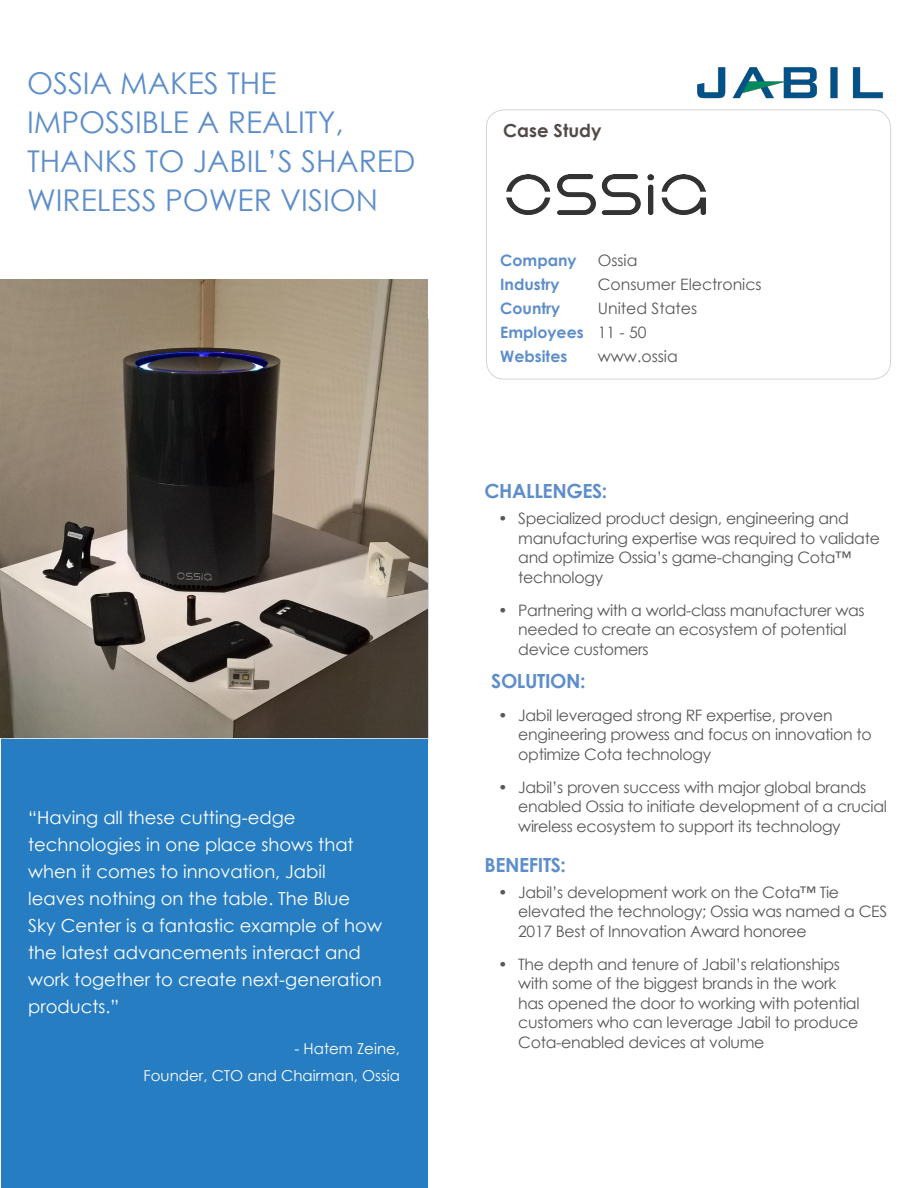
<style>
.page{position:relative;width:918px;height:1188px;background:#fff}
.page>*{position:absolute;margin:0;border:0;box-sizing:border-box;transform-origin:0 0}
.bullet_subhead{font:30px/39px "Century Gothic";color:#5e8eca}
.bullet_subhead-2{font:700 19.5px "Century Gothic";letter-spacing:-.02em;color:#5e8eca}
.bullet_indent_1{font:700 19.5px "Century Gothic";letter-spacing:-.02em;color:#5e8eca}
.quote_body_lrger{font:18px/27px "Century Gothic";color:#fff}
.body_subhead_blue{font:700 18px "Century Gothic";color:#524a47}
.t1{font:15.75px/19.5px "Century Gothic";letter-spacing:-.02em;color:#57585a}
.t2{font:700 15.75px "Century Gothic";color:#5e8eca}
.t3{font:15.75px "Century Gothic";color:#57585a}
.quote_body_lrger-2{font:15px/27px "Century Gothic";color:#fff;text-align:right}
.s1{font-weight:400;color:#57585a}
</style>
<div class="page">
<div style="left:486px;top:110px;width:405px;height:270px;border:1px solid #d7d4d2;border-radius:18px"></div>
<div style="left:1px;top:703px;width:426px;height:485px;background:#277dc1"></div>
<img style="left:697px;top:67px;width:186px;height:32px">
<img style="left:507px;top:175px;width:198px;height:39px">
<img style="left:1px;top:279px;width:427px;height:458px">
<p class="bullet_subhead" style="left:27px;top:63px;width:390px">OSSIA MAKES THE<br>IMPOSSIBLE A REALITY,<br>THANKS TO JABIL’S SHARED<br>WIRELESS POWER VISION</p>
<p class="quote_body_lrger" style="left:28px;top:804px;width:355px">“Having all these cutting-edge technologies in one place shows that when it comes to innovation, Jabil leaves nothing on the table. The Blue Sky Center is a fantastic example of how the latest advancements interact and work together to create next-generation products.”</p>
<p class="quote_body_lrger-2" style="left:143px;top:1035px;width:258px">- Hatem Zeine,<br>Founder, CTO and Chairman, Ossia</p>
<p class="body_subhead_blue" style="left:503px;top:117px;width:100px">Case Study</p>
<p class="t2" style="left:500px;top:248px;width:78px">Company</p>
<p class="t1" style="left:598px;top:250px;width:41px">Ossia</p>
<p class="t2" style="left:500px;top:272px;width:61px">Industry</p>
<p class="t3" style="left:598px;top:273px;width:166px">Consumer Electronics</p>
<p class="t2" style="left:500px;top:296px;width:62px">Country</p>
<p class="t3" style="left:598px;top:297px;width:101px">United States</p>
<p class="t2" style="left:500px;top:320px;width:148px">Employees <span class="s1">11 - 50</span></p>
<p class="t2" style="left:500px;top:344px;width:69px">Websites</p>
<p class="t3" style="left:598px;top:345px;width:82px">www.ossia</p>
<p class="bullet_subhead-2" style="left:484px;top:476px;width:124px">CHALLENGES:</p>
<p class="t1" style="left:518px;top:509px;width:363px;text-indent:-20px">• Specialized product design, engineering and manufacturing expertise was required to validate and optimize Ossia’s game-changing Cota™ technology</p>
<p class="t1" style="left:518px;top:600px;width:348px;text-indent:-20px">• Partnering with a world-class manufacturer was needed to create an ecosystem of potential device customers</p>
<p class="bullet_indent_1" style="left:491px;top:666px;width:96px">SOLUTION:</p>
<p class="t1" style="left:518px;top:705px;width:355px;text-indent:-20px">• Jabil leveraged strong RF expertise, proven engineering prowess and focus on innovation to optimize Cota technology</p>
<p class="t1" style="left:518px;top:777px;width:370px;text-indent:-20px">• Jabil’s proven success with major global brands enabled Ossia to initiate development of a crucial wireless ecosystem to support its technology</p>
<p class="bullet_subhead-2" style="left:484px;top:850px;width:83px">BENEFITS:</p>
<p class="t1" style="left:518px;top:882px;width:370px;text-indent:-20px">• Jabil’s development work on the Cota™ Tie elevated the technology; Ossia was named a CES<br>2017 Best of Innovation Award honoree</p>
<p class="t1" style="left:518px;top:954px;width:343px;text-indent:-20px">• The depth and tenure of Jabil’s relationships with some of the biggest brands in the work has opened the door to working with potential customers who can leverage Jabil to produce Cota-enabled devices at volume</p>
</div>
